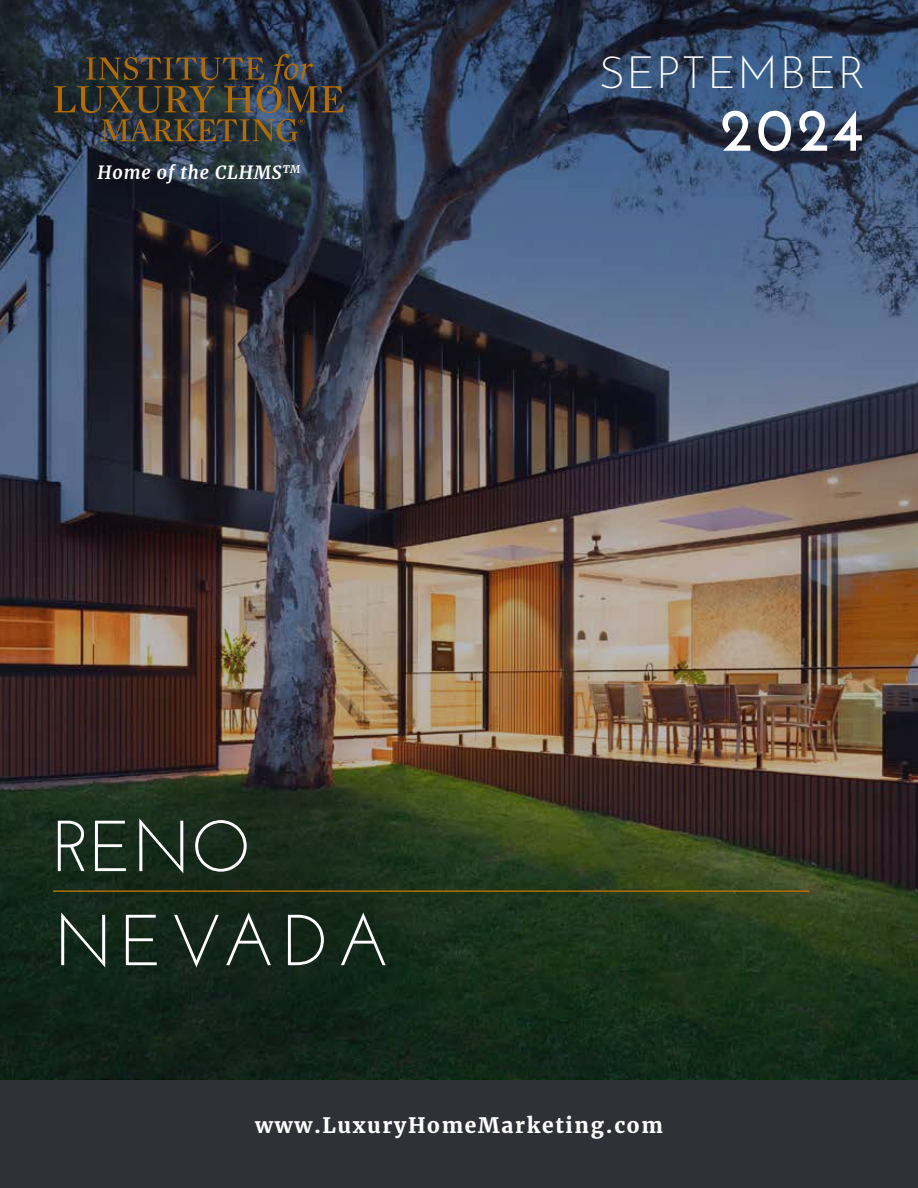
<style>
.page{position:relative;width:918px;height:1188px;background:#fff}
.page>*{position:absolute;margin:0;border:0;box-sizing:border-box;transform-origin:0 0}
.t1{font:72px/94.1px "Josefin Sans";letter-spacing:.05em;color:#fff}
.t2{font:600 60px "Josefin Sans";color:#fff}
.t3{font:300 45px "Josefin Sans";letter-spacing:.05em;color:#fff}
.t4{font:700 21px "Merriweather";letter-spacing:.08em;color:#fff}
.t5{font:italic 700 18px "Merriweather";letter-spacing:.05em;color:#fff}
</style>
<div class="page">
<img style="left:0;top:0;width:918px;height:1079px">
<div style="left:0;top:1080px;width:918px;height:108px;background:#303037"></div>
<svg style="left:54px;top:54px;width:290px;height:88px;background:#3e3b34"></svg>
<hr style="left:53px;top:890px;width:756px;height:2px;background:#b16d03">
<h3 class="t3" style="left:600px;top:45px;width:266px">SEPTEMBER</h3>
<p class="t5" style="left:98px;top:161px;width:204px">Home of the CLHMS<sup>TM</sup></p>
<h2 class="t2" style="left:720px;top:92px;width:146px">2024</h2>
<h1 class="t1" style="left:52px;top:798px;width:339px">RENO<br>NEVADA</h1>
<p class="t4" style="left:255px;top:1112px;width:409px">www.LuxuryHomeMarketing.com</p>
</div>
